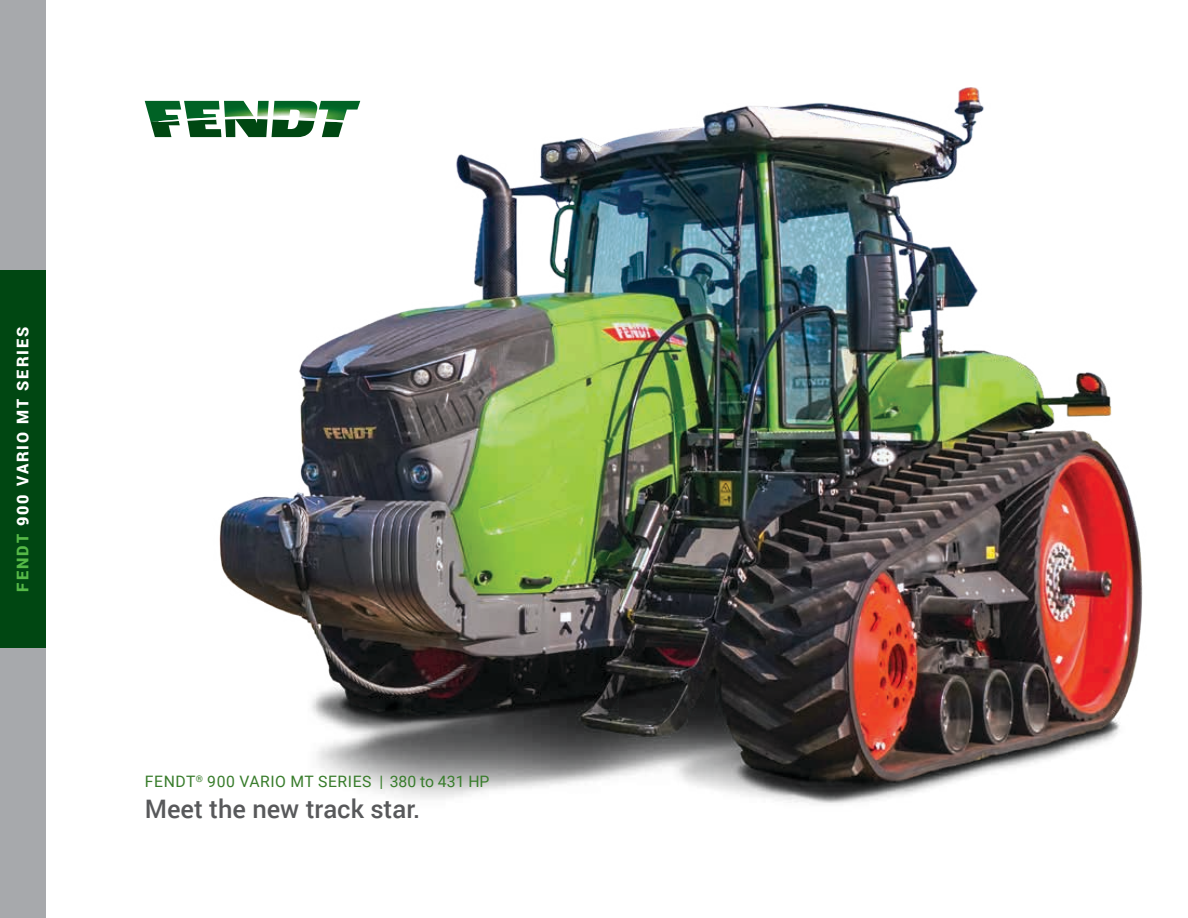
<style>
.page{position:relative;width:1188px;height:918px;background:#fff}
.page>*{position:absolute;margin:0;border:0;box-sizing:border-box;transform-origin:0 0}
.t1{font:500 25.5px "Roboto";color:#58595b}
.t2{font:900 16.2px "Roboto";letter-spacing:.125em;color:#fff}
.t3{font:15.75px "Roboto";letter-spacing:.035em;color:#387c2b}
.s1{color:#55b947}
</style>
<div class="page">
<div style="left:0;top:0;width:45px;height:918px;background:#a7a9ac"></div>
<div style="left:0;top:270px;width:45px;height:378px;background:#004712"></div>
<img style="left:172px;top:87px;width:971px;height:717px">
<svg style="left:145px;top:101px;width:215px;height:36px"></svg>
<hr style="left:299px;top:118px;width:16px;height:3px;background:#fff">
<p class="t2" style="left:11px;top:592px;width:267px;rotate:-90deg"><span class="s1">FENDT</span> 900 VARIO MT SERIES</p>
<p class="t3" style="left:145px;top:770px;width:346px">FENDT<sup>®</sup> 900 VARIO MT SERIES | 380 to 431 HP</p>
<h1 class="t1" style="left:145px;top:791px;width:277px">Meet the new track star.</h1>
</div>
